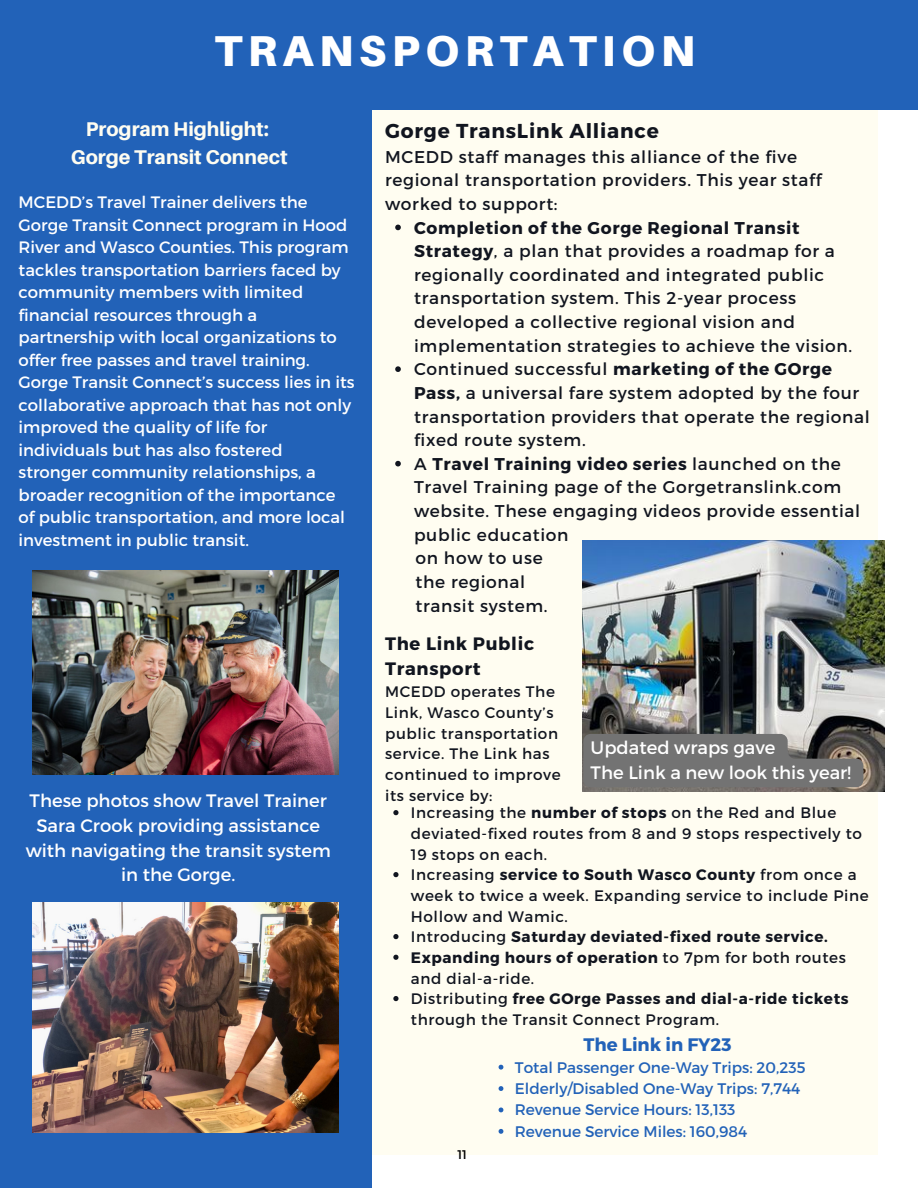
<style>
.page{position:relative;width:918px;height:1188px;background:#fff}
.page>*{position:absolute;margin:0;border:0;box-sizing:border-box;transform-origin:0 0}
.t1{font:900 43.2px "Aileron";letter-spacing:.13em;color:#fff}
.t2{font:700 20.1px "Montserrat";letter-spacing:.04em;color:#11151f}
.t3{font:800 19.95px "Aileron";color:#fffdf1}
.t4{font:700 18.15px "Montserrat";color:#2262b8}
.t5{font:18px/24.8px "Montserrat";color:#fff;text-align:center}
.t6{font:700 18px/24.8px "Montserrat";letter-spacing:.04em;color:#11151f}
.t7{font:17.1px/23.7px "Montserrat";letter-spacing:.04em;color:#11151f}
.t8{font:16.5px/22.5px "Montserrat";color:#fff}
.t9{font:15.3px "Montserrat";color:#2262b8}
.t10{font:15.15px/20.7px "Montserrat";letter-spacing:.04em;color:#11151f}
.t11{font:700 15.15px "Montserrat";letter-spacing:.04em;color:#11151f}
.t12{font:12.45px "Montserrat";color:#000}
.s1{font-weight:700}
.s2{font-weight:400}
</style>
<div class="page">
<div style="left:33px;top:54px;width:845px;height:1101px;background:#fffdf1"></div>
<div style="left:0;top:0;width:918px;height:109px;background:#2262b8"></div>
<div style="left:0;top:92px;width:371px;height:1096px;background:#2262b8"></div>
<img style="left:582px;top:540px;width:303px;height:251px">
<img style="left:33px;top:571px;width:306px;height:204px">
<img style="left:33px;top:903px;width:306px;height:229px">
<svg style="left:395px;top:225px;width:6px;height:5px"></svg>
<svg style="left:395px;top:366px;width:6px;height:6px"></svg>
<svg style="left:395px;top:461px;width:6px;height:5px"></svg>
<svg style="left:393px;top:810px;width:6px;height:5px"></svg>
<svg style="left:393px;top:872px;width:6px;height:5px"></svg>
<svg style="left:393px;top:934px;width:6px;height:5px"></svg>
<svg style="left:393px;top:955px;width:6px;height:5px"></svg>
<svg style="left:393px;top:996px;width:6px;height:5px"></svg>
<svg style="left:499px;top:1065px;width:4px;height:5px"></svg>
<svg style="left:499px;top:1086px;width:4px;height:5px"></svg>
<svg style="left:499px;top:1108px;width:4px;height:4px"></svg>
<svg style="left:499px;top:1129px;width:4px;height:5px"></svg>
<svg style="left:583px;top:734px;width:280px;height:53px"></svg>
<p class="t1" style="left:215px;top:24px;width:482px">TRANSPORTATION</p>
<p class="t3" style="left:86px;top:117px;width:184px">Program Highlight:</p>
<p class="t3" style="left:71px;top:144px;width:218px">Gorge Transit Connect</p>
<p class="t8" style="left:19px;top:190px;width:338px">MCEDD’s Travel Trainer delivers the Gorge Transit Connect program in Hood River and Wasco Counties. This program tackles transportation barriers faced by community members with limited financial resources through a partnership with local organizations to offer free passes and travel training.<br>Gorge Transit Connect’s success lies in its collaborative approach that has not only improved the quality of life for individuals but has also fostered stronger community relationships, a broader recognition of the importance of public transportation, and more local investment in public transit.</p>
<p class="t5" style="left:26px;top:787px;width:307px">These photos show Travel Trainer<br>Sara Crook providing assistance with navigating the transit system in the Gorge.</p>
<p class="t2" style="left:385px;top:118px;width:275px">Gorge TransLink Alliance</p>
<p class="t7" style="left:385px;top:144px;width:438px">MCEDD staff manages this alliance of the five regional transportation providers. This year staff worked to support:</p>
<p class="t7" style="left:414px;top:215px;width:440px"><span class="s1">Completion of the Gorge Regional Transit Strategy</span>, a plan that provides a roadmap for a regionally coordinated and integrated public transportation system. This 2-year process developed a collective regional vision and implementation strategies to achieve the vision.</p>
<p class="t7" style="left:414px;top:357px;width:457px">Continued successful <span class="s1">marketing of the GOrge Pass,</span> a universal fare system adopted by the four transportation providers that operate the regional fixed route system.</p>
<p class="t7" style="left:414px;top:451px;width:448px">A <span class="s1">Travel Training video series</span> launched on the Travel Training page of the Gorgetranslink.com website. These engaging videos provide essential public education</p>
<p class="t7" style="left:416px;top:546px;width:129px">on how to use</p>
<p class="t7" style="left:416px;top:569px;width:111px">the regional</p>
<p class="t7" style="left:416px;top:593px;width:134px">transit system.</p>
<p class="t6" style="left:385px;top:630px;width:151px">The Link Public<br>Transport</p>
<p class="t10" style="left:385px;top:681px;width:177px">MCEDD operates The<br>Link, Wasco County’s public transportation service. The Link has continued to improve its service by:</p>
<p class="t5" style="left:591px;top:735px;width:186px">Updated wraps gave</p>
<p class="t5" style="left:591px;top:759px;width:262px">The Link a new look this year!</p>
<p class="t10" style="left:411px;top:802px;width:453px">Increasing the <span class="s1">number of stops</span> on the Red and Blue deviated-fixed routes from 8 and 9 stops respectively to<br>19 stops on each.</p>
<p class="t10" style="left:411px;top:864px;width:459px">Increasing <span class="s1">service to South Wasco County</span> from once a week to twice a week. Expanding service to include Pine<br>Hollow and Wamic.</p>
<p class="t11" style="left:411px;top:927px;width:418px"><span class="s2">Introducing</span> Saturday deviated-fixed route service.</p>
<p class="t10" style="left:411px;top:946px;width:436px"><span class="s1">Expanding hours of operation</span> to 7pm for both routes and dial-a-ride.</p>
<p class="t10" style="left:411px;top:988px;width:439px">Distributing <span class="s1">free GOrge Passes and dial-a-ride tickets </span>through the Transit Connect Program.</p>
<p class="t4" style="left:583px;top:1033px;width:150px">The Link in FY23</p>
<p class="t12" style="left:457px;top:1146px;width:11px">11</p>
<p class="t9" style="left:515px;top:1057px;width:292px">Total Passenger One-Way Trips: 20,235</p>
<p class="t9" style="left:515px;top:1079px;width:287px">Elderly/Disabled One-Way Trips: 7,744</p>
<p class="t9" style="left:515px;top:1100px;width:222px">Revenue Service Hours: 13,133</p>
<p class="t9" style="left:515px;top:1121px;width:234px">Revenue Service Miles: 160,984</p>
</div>
